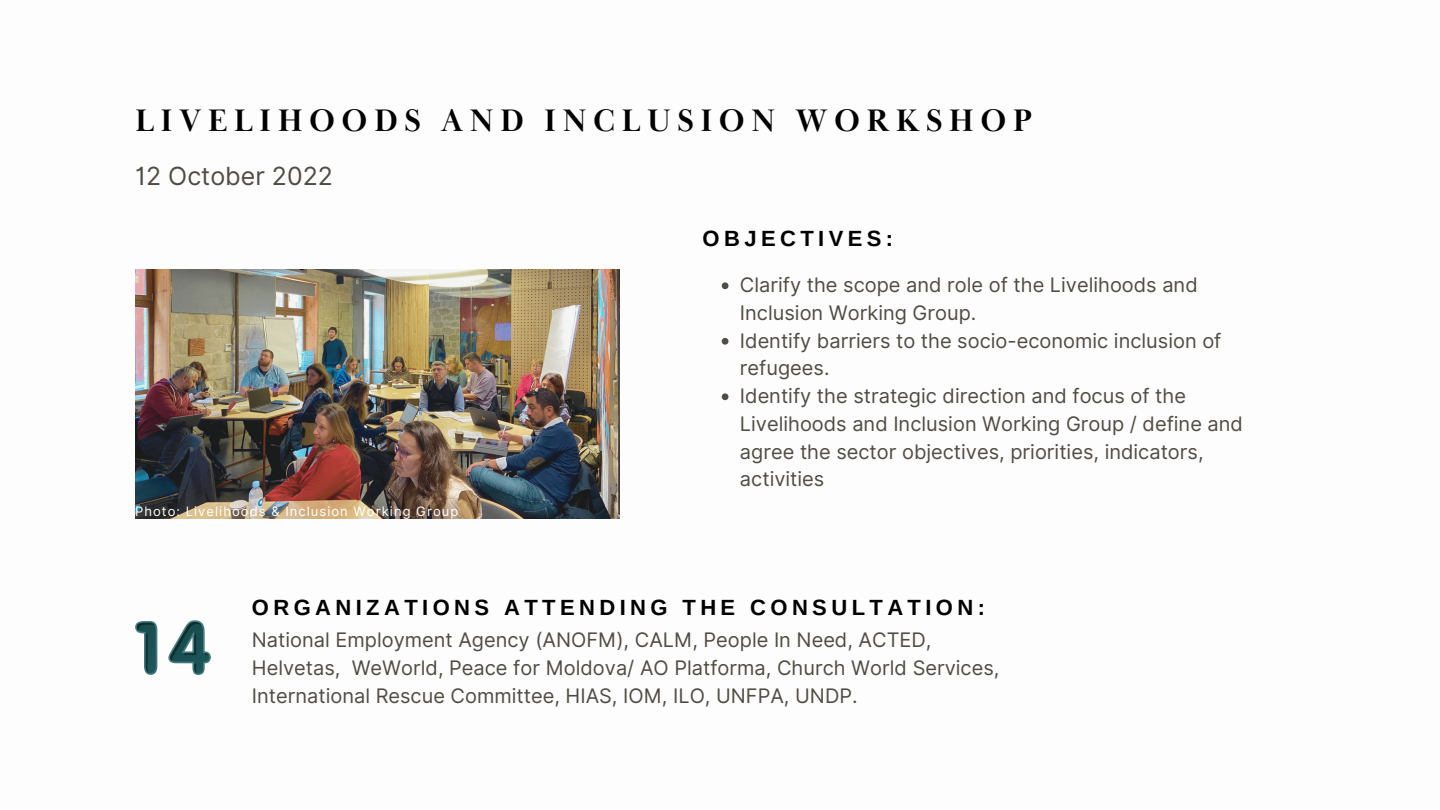
<style>
.page{position:relative;width:1440px;height:810px;background:#fff}
.page>*{position:absolute;margin:0;border:0;box-sizing:border-box;transform-origin:0 0}
.t1{font:700 32px "Baskerville Display PT";letter-spacing:.2em;color:#000}
.t2{font:25px "Inter";color:#504c44}
.t3{font:700 22px "Arimo";letter-spacing:.2em;color:#000}
.t4{font:20px/27.8px "Inter";color:#504c44}
.t5{font:13px "Inter";letter-spacing:.08em;color:#fff}
</style>
<div class="page">
<img style="left:135px;top:270px;width:485px;height:249px">
<svg style="left:135px;top:621px;width:22px;height:54px"></svg>
<svg style="left:168px;top:620px;width:43px;height:55px"></svg>
<svg style="left:722px;top:282px;width:6px;height:7px"></svg>
<svg style="left:722px;top:338px;width:6px;height:7px"></svg>
<svg style="left:722px;top:393px;width:6px;height:7px"></svg>
<h1 class="t1" style="left:135px;top:101px;width:899px">LIVELIHOODS AND INCLUSION WORKSHOP</h1>
<p class="t2" style="left:135px;top:161px;width:199px">12 October 2022</p>
<p class="t5" style="left:135px;top:503px;width:325px">Photo: Livelihoods &amp; Inclusion Working Group</p>
<p class="t3" style="left:703px;top:226px;width:192px">OBJECTIVES:</p>
<p class="t4" style="left:740px;top:271px;width:504px">Clarify the scope and role of the Livelihoods and Inclusion Working Group.<br>Identify barriers to the socio-economic inclusion of refugees.<br>Identify the strategic direction and focus of the Livelihoods and Inclusion Working Group / define and agree the sector objectives, priorities, indicators, activities</p>
<p class="t3" style="left:252px;top:595px;width:735px">ORGANIZATIONS ATTENDING THE CONSULTATION:</p>
<p class="t4" style="left:252px;top:626px;width:749px">National Employment Agency (ANOFM), CALM, People In Need, ACTED,<br>Helvetas, WeWorld, Peace for Moldova/ AO Platforma, Church World Services,<br>International Rescue Committee, HIAS, IOM, ILO, UNFPA, UNDP.</p>
</div>
